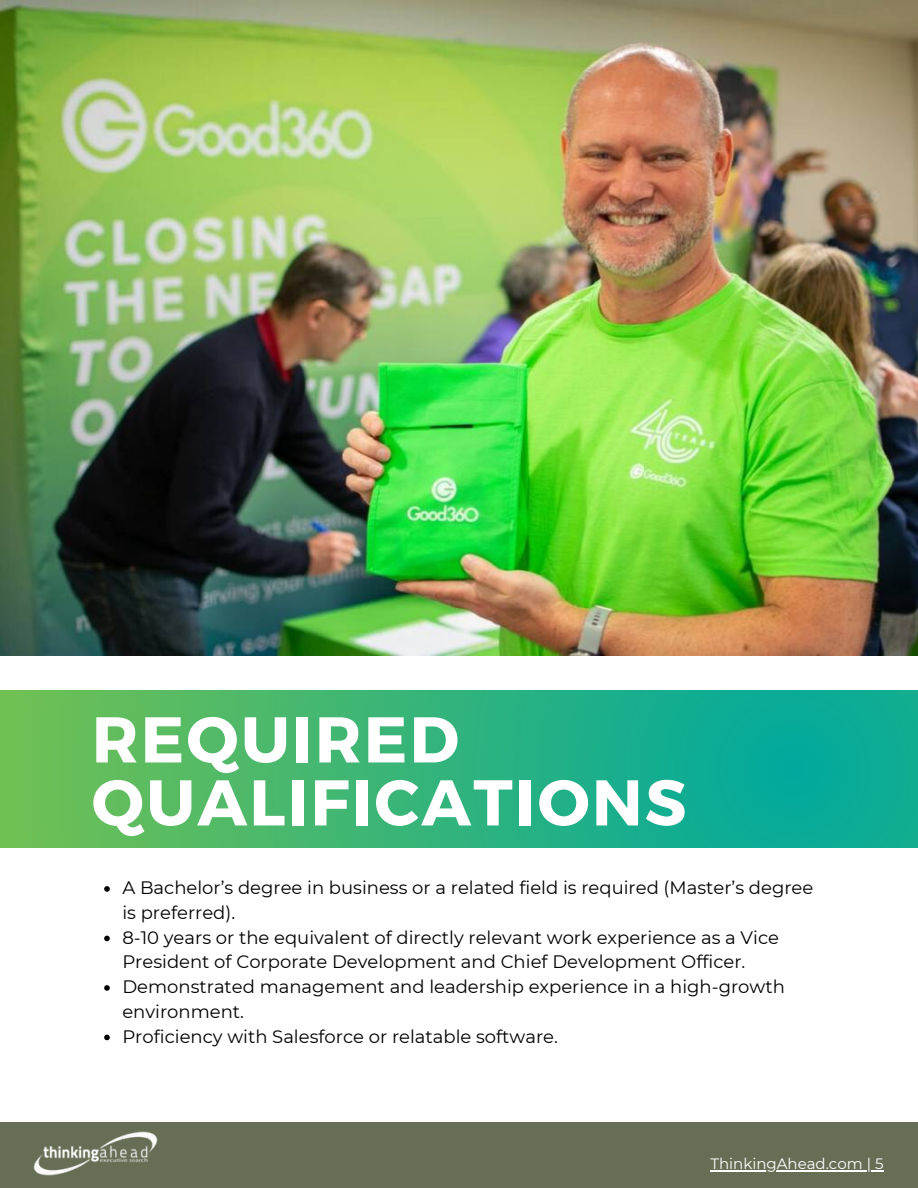
<style>
.page{position:relative;width:918px;height:1188px;background:#fff}
.page>*{position:absolute;margin:0;border:0;box-sizing:border-box;transform-origin:0 0}
.t1{font:700 64.5px/63px "Montserrat";letter-spacing:.035em;color:#fff}
.t2{font:18px/24.8px "Montserrat";color:#000}
.t3{font:15px "Montserrat";color:#fff}
</style>
<div class="page">
<svg style="left:104px;top:886px;width:6px;height:6px"></svg>
<svg style="left:104px;top:936px;width:6px;height:5px"></svg>
<svg style="left:104px;top:985px;width:6px;height:6px"></svg>
<svg style="left:104px;top:1035px;width:6px;height:5px"></svg>
<svg style="left:0;top:691px;width:918px;height:157px;background:#33b37a"></svg>
<img style="left:0;top:0;width:918px;height:656px">
<div style="left:0;top:1123px;width:918px;height:65px;background:#666f55"></div>
<img style="left:34px;top:1131px;width:124px;height:45px">
<hr style="left:710px;top:1170px;width:165px;height:2px;background:#fff">
<svg style="left:875px;top:1170px;width:9px;height:2px"></svg>
<h2 class="t1" style="left:92px;top:705px;width:596px">REQUIRED<br>QUALIFICATIONS</h2>
<p class="t2" style="left:122px;top:875px;width:692px">A Bachelor’s degree in business or a related field is required (Master’s degree is preferred).</p>
<h1 class="t2" style="left:122px;top:925px;width:658px">8-10 years or the equivalent of directly relevant work experience as a Vice<br>President of Corporate Development and Chief Development Officer.</h1>
<h2 class="t2" style="left:122px;top:974px;width:664px">Demonstrated management and leadership experience in a high-growth environment.</h2>
<h2 class="t2" style="left:122px;top:1024px;width:437px">Proficiency with Salesforce or relatable software.</h2>
<p class="t3" style="left:710px;top:1155px;width:175px">ThinkingAhead.com | 5</p>
</div>
